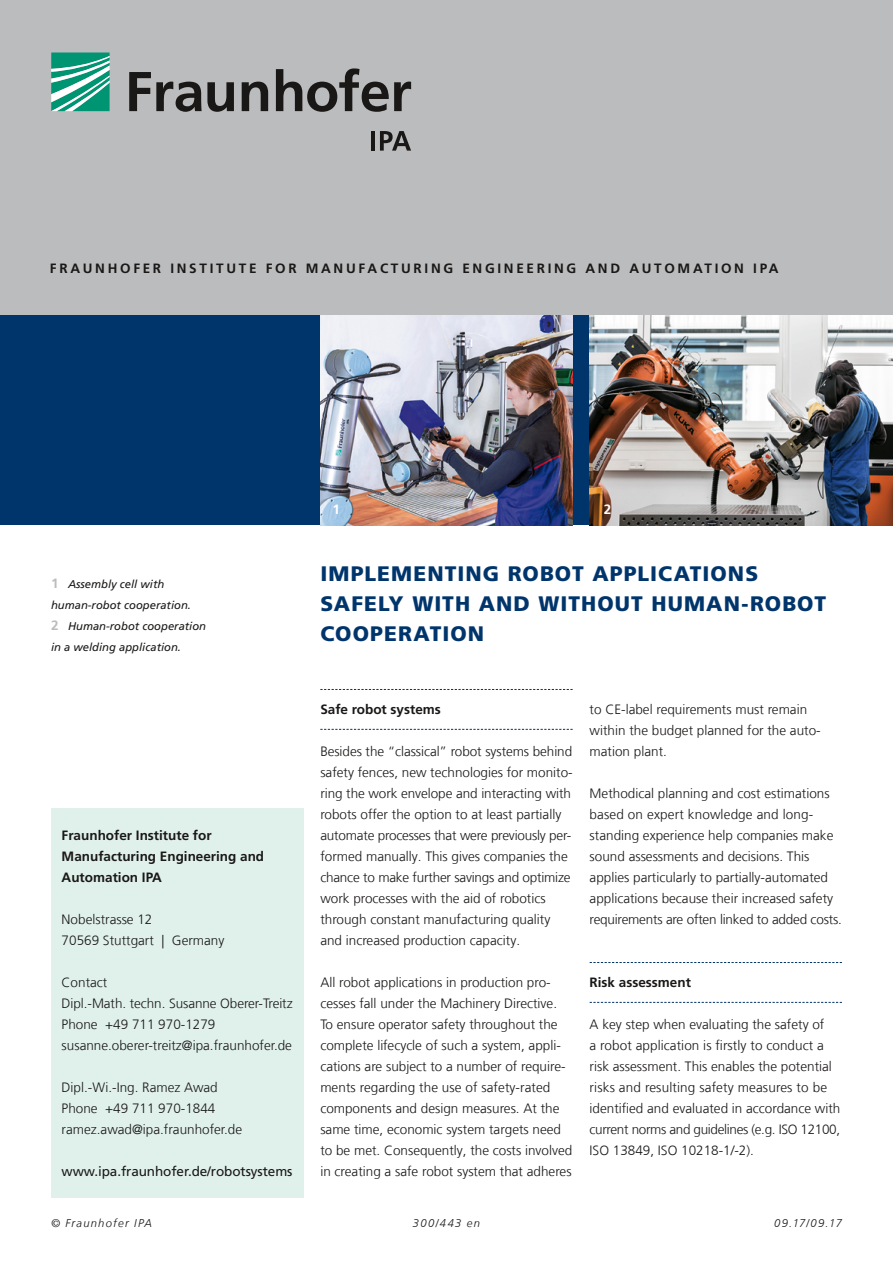
<style>
.page{position:relative;width:893px;height:1263px;background:#fff}
.page>*{position:absolute;margin:0;border:0;box-sizing:border-box;transform-origin:0 0}
.t1{font:900 21px/30px "Frutiger LT Com";letter-spacing:.05em;color:#00356c}
.t2{font:300 13.5px/21px "Frutiger LT Com";color:#1a1817}
.t3{font:700 13.5px/21px "Frutiger LT Com";color:#1a1817}
.t4{font:700 13.5px "Frutiger LT Com";letter-spacing:.2em;color:#1a1817}
.t5{font:13.5px "Frutiger LT Com";letter-spacing:-.005em;color:#1a1817}
.t6{font:700 13.5px "Frutiger LT Com";color:#fff}
.t7{font:italic 11.25px/21px "Frutiger LT Com";color:#1a1817}
.t8{font:italic 300 11.25px "Frutiger LT Com";letter-spacing:.11em;color:#1a1817}
.s1{font-weight:700;font-style:normal;font-size:13.5px;color:#bbbcbe}
</style>
<div class="page">
<div style="left:0;top:315px;width:893px;height:210px;background:#00356c"></div>
<img style="left:320px;top:315px;width:253px;height:210px">
<img style="left:590px;top:315px;width:303px;height:210px">
<svg style="left:590px;top:962px;width:252px;height:1px"></svg>
<svg style="left:590px;top:1002px;width:252px;height:1px"></svg>
<svg style="left:320px;top:689px;width:253px;height:1px"></svg>
<svg style="left:320px;top:729px;width:253px;height:1px"></svg>
<div style="left:51px;top:808px;width:252px;height:389px;background:#e0f1eb"></div>
<div style="left:0;top:0;width:893px;height:315px;background:#bbbcbe"></div>
<svg style="left:51px;top:53px;width:59px;height:58px;background:#4cb39b"></svg>
<svg style="left:129px;top:68px;width:282px;height:44px"></svg>
<hr style="left:371px;top:131px;width:4px;height:20px;background:#1a1817">
<svg style="left:380px;top:131px;width:31px;height:20px"></svg>
<p class="t4" style="left:50px;top:260px;width:730px">FRAUNHOFER INSTITUTE FOR MANUFACTURING ENGINEERING AND AUTOMATION IPA</p>
<p class="t7" style="left:51px;top:574px;width:157px"><span class="s1">1</span> Assembly cell with human-robot cooperation.<br><span class="s1">2</span> Human-robot cooperation in a welding application.</p>
<p class="t3" style="left:62px;top:825px;width:204px">Fraunhofer Institute for<br>Manufacturing Engineering and<br>Automation IPA</p>
<p class="t2" style="left:62px;top:909px;width:164px">Nobelstrasse 12<br>70569 Stuttgart | Germany</p>
<p class="t2" style="left:62px;top:972px;width:233px">Contact<br>Dipl.-Math. techn. Susanne Oberer-Treitz<br>Phone +49 711 970-1279 susanne.oberer-treitz@ipa.fraunhofer.de</p>
<p class="t2" style="left:62px;top:1077px;width:182px">Dipl.-Wi.-Ing. Ramez Awad<br>Phone +49 711 970-1844 ramez.awad@ipa.fraunhofer.de</p>
<p class="t5" style="left:62px;top:1163px;width:232px">www.ipa.fraunhofer.de/robotsystems</p>
<p class="t6" style="left:333px;top:502px;width:9px">1</p>
<p class="t6" style="left:604px;top:501px;width:9px">2</p>
<h1 class="t1" style="left:320px;top:559px;width:507px">IMPLEMENTING ROBOT APPLICATIONS<br>SAFELY WITH AND WITHOUT HUMAN-ROBOT<br>COOPERATION</h1>
<p class="t3" style="left:320px;top:699px;width:122px">Safe robot systems</p>
<p class="t2" style="left:320px;top:741px;width:254px">Besides the “classical” robot systems behind safety fences, new technologies for monito&shy;ring the work envelope and interacting with robots offer the option to at least partially automate processes that were previously per&shy;formed manually. This gives companies the chance to make further savings and optimize work processes with the aid of robotics through constant manufacturing quality and increased production capacity.</p>
<p class="t2" style="left:320px;top:972px;width:254px">All robot applications in production pro&shy;cesses fall under the Machinery Directive.<br>To ensure operator safety throughout the complete lifecycle of such a system, appli&shy;cations are subject to a number of require&shy;ments regarding the use of safety-rated components and design measures. At the same time, economic system targets need to be met. Consequently, the costs involved in creating a safe robot system that adheres</p>
<p class="t2" style="left:590px;top:699px;width:231px">to CE-label requirements must remain within the budget planned for the auto&shy;mation plant.</p>
<p class="t2" style="left:590px;top:783px;width:254px">Methodical planning and cost estimations based on expert knowledge and long&shy;standing experience help companies make sound assessments and decisions. This applies particularly to partially-automated applications because their increased safety requirements are often linked to added costs.</p>
<p class="t3" style="left:590px;top:972px;width:103px">Risk assessment</p>
<p class="t2" style="left:590px;top:1014px;width:252px">A key step when evaluating the safety of<br>a robot application is firstly to conduct a risk assessment. This enables the potential risks and resulting safety measures to be identified and evaluated in accordance with current norms and guidelines (e.g. ISO 12100, ISO 13849, ISO 10218-1/-2).</p>
<p class="t8" style="left:51px;top:1216px;width:103px">© Fraunhofer IPA</p>
<p class="t8" style="left:413px;top:1216px;width:69px">300/443 en</p>
<p class="t8" style="left:774px;top:1216px;width:69px">09.17/09.17</p>
</div>
